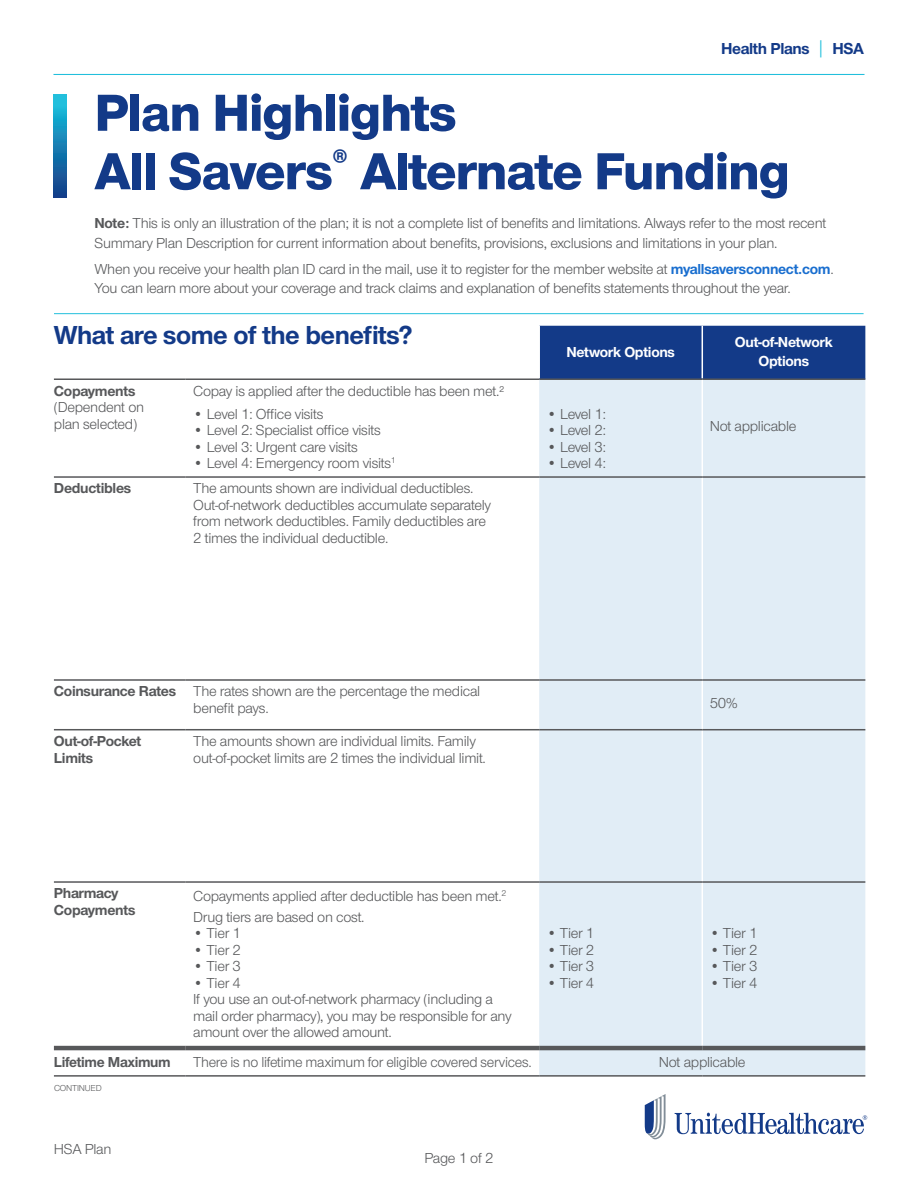
<style>
.page{position:relative;width:918px;height:1188px;background:#fff}
.page>*{position:absolute;margin:0;border:0;box-sizing:border-box;transform-origin:0 0}
.t1{font:800 54px/58.5px "UHC Sans";letter-spacing:-.02em;color:#133a88}
.t2{font:700 27px "UHC Sans";letter-spacing:-.02em;color:#133a88}
.t3{font:700 16.5px "UHC Sans";letter-spacing:-.02em;color:#133a88}
.t4{font:15px/16.5px "UHC Sans";letter-spacing:-.02em;color:#57585a}
.t5{font:700 15px/16.5px "UHC Sans";letter-spacing:-.02em;color:#57585a}
.t6{font:700 15px/19.5px "UHC Sans";letter-spacing:-.02em;color:#fff;text-align:center}
.t7{font:9px "UHC Sans";letter-spacing:-.02em;color:#57585a}
.s1{font-weight:400;font-size:20.7px;color:#22bfdc}
.s2{font-weight:700}
.s3{font-weight:700;color:#196ecf}
</style>
<div class="page">
<hr style="left:54px;top:313px;width:810px;height:1px;background:#22bfdc">
<hr style="left:53px;top:74px;width:812px;height:1px;background:#22bfdc">
<svg style="left:53px;top:94px;width:14px;height:104px"></svg>
<div style="left:540px;top:326px;width:325px;height:52px;background:#133a88"></div>
<div style="left:539px;top:380px;width:326px;height:695px;background:#e1edf6"></div>
<hr style="left:702px;top:326px;width:1px;height:52px;background:#fff">
<hr style="left:702px;top:380px;width:1px;height:96px;background:#fff">
<hr style="left:702px;top:478px;width:1px;height:201px;background:#fff">
<hr style="left:702px;top:681px;width:1px;height:48px;background:#fff">
<hr style="left:702px;top:730px;width:1px;height:151px;background:#fff">
<hr style="left:702px;top:883px;width:1px;height:163px;background:#fff">
<hr style="left:54px;top:378px;width:132px;height:2px;background:#57585a">
<hr style="left:186px;top:378px;width:353px;height:2px;background:#57585a">
<hr style="left:539px;top:378px;width:163px;height:2px;background:#57585a">
<hr style="left:702px;top:378px;width:163px;height:2px;background:#57585a">
<hr style="left:54px;top:476px;width:132px;height:2px;background:#57585a">
<hr style="left:186px;top:476px;width:353px;height:2px;background:#57585a">
<hr style="left:539px;top:476px;width:163px;height:2px;background:#57585a">
<hr style="left:702px;top:476px;width:163px;height:2px;background:#57585a">
<hr style="left:54px;top:679px;width:132px;height:2px;background:#57585a">
<hr style="left:186px;top:679px;width:353px;height:2px;background:#57585a">
<hr style="left:539px;top:679px;width:163px;height:2px;background:#57585a">
<hr style="left:702px;top:679px;width:163px;height:2px;background:#57585a">
<hr style="left:54px;top:729px;width:132px;height:1px;background:#57585a">
<hr style="left:186px;top:729px;width:353px;height:1px;background:#57585a">
<hr style="left:539px;top:729px;width:163px;height:1px;background:#57585a">
<hr style="left:702px;top:729px;width:163px;height:1px;background:#57585a">
<hr style="left:54px;top:881px;width:132px;height:2px;background:#57585a">
<hr style="left:186px;top:881px;width:353px;height:2px;background:#57585a">
<hr style="left:539px;top:881px;width:163px;height:2px;background:#57585a">
<hr style="left:702px;top:881px;width:163px;height:2px;background:#57585a">
<hr style="left:54px;top:1046px;width:132px;height:4px;background:#57585a">
<hr style="left:54px;top:1075px;width:132px;height:2px;background:#57585a">
<hr style="left:186px;top:1046px;width:353px;height:4px;background:#57585a">
<hr style="left:186px;top:1075px;width:353px;height:2px;background:#57585a">
<hr style="left:539px;top:1046px;width:163px;height:4px;background:#57585a">
<hr style="left:539px;top:1075px;width:163px;height:2px;background:#57585a">
<hr style="left:702px;top:1075px;width:163px;height:2px;background:#57585a">
<hr style="left:702px;top:1046px;width:163px;height:4px;background:#57585a">
<svg style="left:675px;top:1113px;width:192px;height:21px"></svg>
<svg style="left:645px;top:1094px;width:21px;height:45px"></svg>
<p class="t3" style="left:721px;top:37px;width:144px">Health Plans <span class="s1">|</span> HSA</p>
<h1 class="t1" style="left:94px;top:82px;width:697px">Plan Highlights<br>All Savers<sup>®</sup> Alternate Funding</h1>
<p class="t4" style="left:94px;top:213px;width:733px;line-height:19.5px"><span class="s2">Note:</span> This is only an illustration of the plan; it is not a complete list of benefits and limitations. Always refer to the most recent<br>Summary Plan Description for current information about benefits, provisions, exclusions and limitations in your plan.</p>
<p class="t4" style="left:94px;top:259px;width:741px;line-height:19.5px">When you receive your health plan ID card in the mail, use it to register for the member website at <span class="s3">myallsaversconnect.com</span>.<br>You can learn more about your coverage and track claims and explanation of benefits statements throughout the year.</p>
<h2 class="t2" style="left:54px;top:317px;width:360px">What are some of the benefits?</h2>
<p class="t6" style="left:566px;top:341px;width:110px">Network Options</p>
<p class="t6" style="left:735px;top:332px;width:99px">Out-of-Network<br>Options</p>
<p class="t5" style="left:54px;top:382px;width:83px">Copayments</p>
<p class="t4" style="left:54px;top:398px;width:92px">(Dependent on plan selected)</p>
<p class="t4" style="left:193px;top:382px;width:313px">Copay is applied after the deductible has been met.²</p>
<p class="t4" style="left:193px;top:405px;width:132px">• Level 1: Office visits</p>
<p class="t4" style="left:193px;top:422px;width:189px">• Level 2: Specialist office visits</p>
<p class="t4" style="left:193px;top:438px;width:166px">• Level 3: Urgent care visits</p>
<p class="t4" style="left:193px;top:455px;width:204px">• Level 4: Emergency room visits<sup>1</sup></p>
<p class="t4" style="left:547px;top:405px;width:61px">• Level 1:</p>
<p class="t4" style="left:547px;top:422px;width:61px">• Level 2:</p>
<p class="t4" style="left:547px;top:438px;width:61px">• Level 3:</p>
<p class="t4" style="left:547px;top:455px;width:61px">• Level 4:</p>
<p class="t4" style="left:710px;top:417px;width:88px">Not applicable</p>
<p class="t5" style="left:54px;top:480px;width:79px">Deductibles</p>
<p class="t4" style="left:193px;top:480px;width:299px">The amounts shown are individual deductibles.<br>Out-of-network deductibles accumulate separately from network deductibles. Family deductibles are 2 times the individual deductible.</p>
<p class="t4" style="left:193px;top:683px;width:289px;text-indent:-139px"><span class="s2">Coinsurance Rates</span> The rates shown are the percentage the medical benefit pays.</p>
<p class="t4" style="left:710px;top:694px;width:29px">50%</p>
<p class="t5" style="left:54px;top:732px;width:89px">Out-of-Pocket<br>Limits</p>
<p class="t4" style="left:193px;top:732px;width:294px">The amounts shown are individual limits. Family out-of-pocket limits are 2 times the individual limit.</p>
<p class="t5" style="left:54px;top:885px;width:83px">Pharmacy<br>Copayments</p>
<p class="t4" style="left:193px;top:885px;width:315px;line-height:21px">Copayments applied after deductible has been met.<sup>2<br></sup>Drug tiers are based on cost.</p>
<p class="t4" style="left:193px;top:924px;width:49px">• Tier 1</p>
<p class="t4" style="left:193px;top:941px;width:49px">• Tier 2</p>
<p class="t4" style="left:193px;top:957px;width:49px">• Tier 3</p>
<p class="t4" style="left:193px;top:974px;width:320px">• Tier 4<br>If you use an out-of-network pharmacy (including a mail order pharmacy), you may be responsible for any amount over the allowed amount.</p>
<p class="t4" style="left:547px;top:924px;width:49px">• Tier 1</p>
<p class="t4" style="left:547px;top:941px;width:49px">• Tier 2</p>
<p class="t4" style="left:547px;top:957px;width:49px">• Tier 3</p>
<p class="t4" style="left:547px;top:974px;width:49px">• Tier 4</p>
<p class="t4" style="left:710px;top:924px;width:49px">• Tier 1</p>
<p class="t4" style="left:710px;top:941px;width:49px">• Tier 2</p>
<p class="t4" style="left:710px;top:957px;width:49px">• Tier 3</p>
<p class="t4" style="left:710px;top:974px;width:49px">• Tier 4</p>
<p class="t5" style="left:54px;top:1053px;width:118px">Lifetime Maximum</p>
<p class="t4" style="left:193px;top:1054px;width:340px">There is no lifetime maximum for eligible covered services.</p>
<p class="t4" style="left:659px;top:1054px;width:88px">Not applicable</p>
<p class="t7" style="left:54px;top:1082px;width:49px">CONTINUED</p>
<p class="t4" style="left:54px;top:1140px;width:59px">HSA Plan</p>
<p class="t4" style="left:424px;top:1150px;width:71px">Page 1 of 2</p>
</div>
